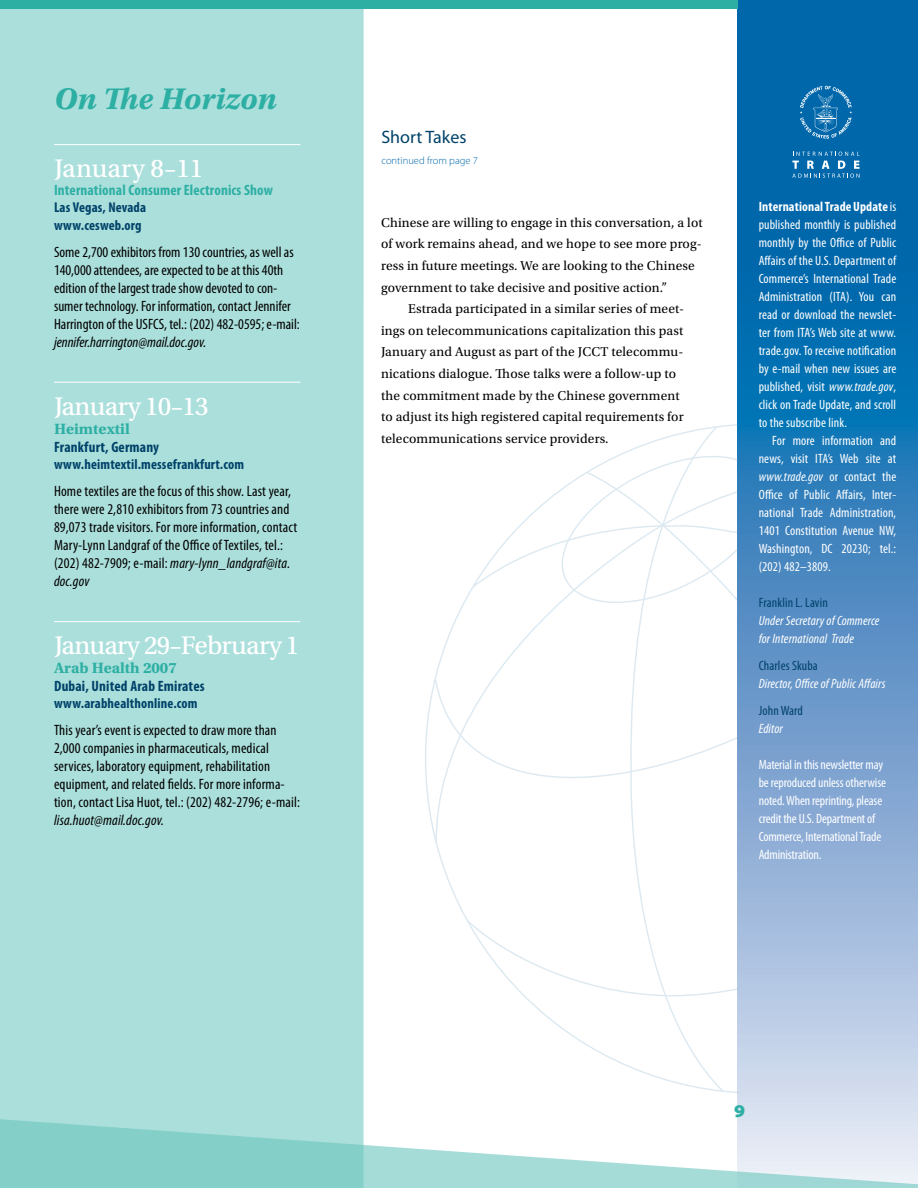
<style>
.page{position:relative;width:918px;height:1188px;background:#fff}
.page>*{position:absolute;margin:0;border:0;box-sizing:border-box;transform-origin:0 0}
.t1{font:31.5px "Utopia Std Bold Capt It";color:#2dafa4}
.t2{font:27px "Utopia Std Capt";letter-spacing:-.025em;color:#fff}
.t3{font:27px "Utopia Std Capt";color:#fff}
.t4{font:18px "Myriad Pro";color:#004269}
.t5{font:15.75px "Utopia Std Bold Capt";color:#2dafa4}
.t6{font:condensed 15px/18px "Myriad Pro";letter-spacing:.01em;color:#000}
.t7{font:italic condensed 15px "Myriad Pro";color:#000}
.t8{font:700 condensed 15px "Myriad Pro";letter-spacing:.01em;color:#004269}
.t9{font:700 condensed 15px "Myriad Pro";letter-spacing:.01em;color:#2dafa4}
.t10{font:700 condensed 14.25px/17.1px "Myriad Pro";letter-spacing:.01em;color:#004269}
.t11{font:condensed 13.5px/18px "Myriad Pro";letter-spacing:-.01em;color:#fff;text-align:justify}
.t12{font:13.5px/21.6px "Utopia Std";letter-spacing:.01em;color:#000}
.t13{font:italic condensed 13.5px/18px "Myriad Pro";letter-spacing:.01em;color:#fff}
.t14{font:condensed 13.5px "Myriad Pro";letter-spacing:.01em;color:#004269}
.t15{font:300 10.5px "Myriad Pro";color:#0067ab}
.s1{font-style:italic}
.s2{font-weight:700}
</style>
<div class="page">
<svg style="left:738px;top:0;width:180px;height:1052px;background:#468bc1"></svg>
<div style="left:0;top:9px;width:364px;height:1043px;background:#abdfdb"></div>
<div style="left:0;top:0;width:738px;height:9px;background:#2dafa4"></div>
<svg style="left:0;top:1052px;width:918px;height:136px"></svg>
<hr style="left:54px;top:144px;width:246px;height:1px;background:#fff">
<hr style="left:54px;top:382px;width:246px;height:1px;background:#fff">
<hr style="left:54px;top:621px;width:246px;height:1px;background:#fff">
<svg style="left:800px;top:86px;width:52px;height:53px;background:#237bb6"></svg>
<svg style="left:792px;top:152px;width:68px;height:26px;background:#2c81b9"></svg>
<svg style="left:425px;top:424px;width:312px;height:670px"></svg>
<svg style="left:735px;top:1105px;width:10px;height:12px"></svg>
<h1 class="t1" style="left:54px;top:80px;width:224px">On The Horizon</h1>
<h2 class="t3" style="left:54px;top:154px;width:151px">January 8–11</h2>
<p class="t9" style="left:54px;top:181px;width:221px">International Consumer Electronics Show</p>
<p class="t10" style="left:54px;top:199px;width:94px">Las Vegas, Nevada www.cesweb.org</p>
<p class="t6" style="left:54px;top:242px;width:247px">Some 2,700 exhibitors from 130 countries, as well as 140,000 attendees, are expected to be at this 40th edition of the largest trade show devoted to con&shy;sumer technology. For information, contact Jennifer Harrington of the USFCS, tel.: (202) 482-0595; e-mail:</p>
<p class="t7" style="left:54px;top:333px;width:154px">jennifer.harrington@mail.doc.gov.</p>
<h2 class="t2" style="left:54px;top:392px;width:156px">January 10–13</h2>
<p class="t5" style="left:54px;top:420px;width:77px">Heimtextil</p>
<p class="t8" style="left:54px;top:438px;width:107px">Frankfurt, Germany</p>
<p class="t10" style="left:54px;top:455px;width:192px">www.heimtextil.messefrankfurt.com</p>
<p class="t6" style="left:54px;top:482px;width:245px">Home textiles are the focus of this show. Last year, there were 2,810 exhibitors from 73 countries and 89,073 trade visitors. For more information, contact Mary-Lynn Landgraf of the Office of Textiles, tel.: (202) 482-7909; e-mail: <span class="s1">mary-lynn_landgraf@ita. doc.gov</span></p>
<h2 class="t2" style="left:54px;top:631px;width:247px">January 29–February 1</h2>
<p class="t5" style="left:54px;top:659px;width:124px">Arab Health 2007</p>
<p class="t8" style="left:54px;top:677px;width:152px">Dubai, United Arab Emirates</p>
<p class="t10" style="left:54px;top:695px;width:145px">www.arabhealthonline.com</p>
<p class="t6" style="left:54px;top:721px;width:247px">This year’s event is expected to draw more than 2,000 companies in pharmaceuticals, medical services, laboratory equipment, rehabilitation equipment, and related fields. For more informa&shy;tion, contact Lisa Huot, tel.: (202) 482-2796; e-mail:</p>
<p class="t7" style="left:54px;top:811px;width:112px">lisa.huot@mail.doc.gov.</p>
<h3 class="t4" style="left:381px;top:126px;width:87px">Short Takes</h3>
<p class="t15" style="left:381px;top:154px;width:98px">continued from page 7</p>
<p class="t12" style="left:381px;top:212px;width:323px">Chinese are willing to engage in this conversation, a lot of work remains ahead, and we hope to see more prog&shy;ress in future meetings. We are looking to the Chinese government to take decisive and positive action.”</p>
<p class="t12" style="left:381px;top:298px;width:304px;text-indent:27px">Estrada participated in a similar series of meet&shy;ings on telecommunications capitalization this past January and August as part of the JCCT telecommu&shy;nications dialogue. Those talks were a follow-up to the commitment made by the Chinese government to adjust its high registered capital requirements for telecommunications service providers.</p>
<p class="t11" style="left:759px;top:197px;width:139px"><span class="s2">International Trade Update</span> is published monthly is published monthly by the Office of Public Affairs of the U.S. Department of Commerce’s International Trade Administration (ITA). You can read or download the newslet&shy;ter from ITA’s Web site at www. trade.gov. To receive notification by e-mail when new issues are published, visit <span class="s1">www.trade.gov</span>, click on Trade Update, and scroll to the subscribe link.</p>
<p class="t11" style="left:759px;top:431px;width:139px;text-indent:14px">For more information and news, visit ITA’s Web site at <span class="s1">www.trade.gov</span> or contact the Office of Public Affairs, Inter&shy;national Trade Administration, 1401 Constitution Avenue NW, Washington, DC 20230; tel.: (202) 482–3809.</p>
<p class="t14" style="left:759px;top:594px;width:71px">Franklin L. Lavin</p>
<p class="t13" style="left:759px;top:611px;width:122px">Under Secretary of Commerce for International Trade</p>
<p class="t14" style="left:759px;top:657px;width:61px">Charles Skuba</p>
<p class="t13" style="left:759px;top:674px;width:128px">Director, Office of Public Affairs</p>
<p class="t14" style="left:759px;top:702px;width:46px">John Ward</p>
<p class="t13" style="left:759px;top:719px;width:26px">Editor</p>
<p class="t11" style="left:759px;top:755px;width:129px;text-align:left">Material in this newsletter may be reproduced unless otherwise noted. When reprinting, please credit the U.S. Department of<br>Commerce, International Trade<br>Administration.</p>
</div>
